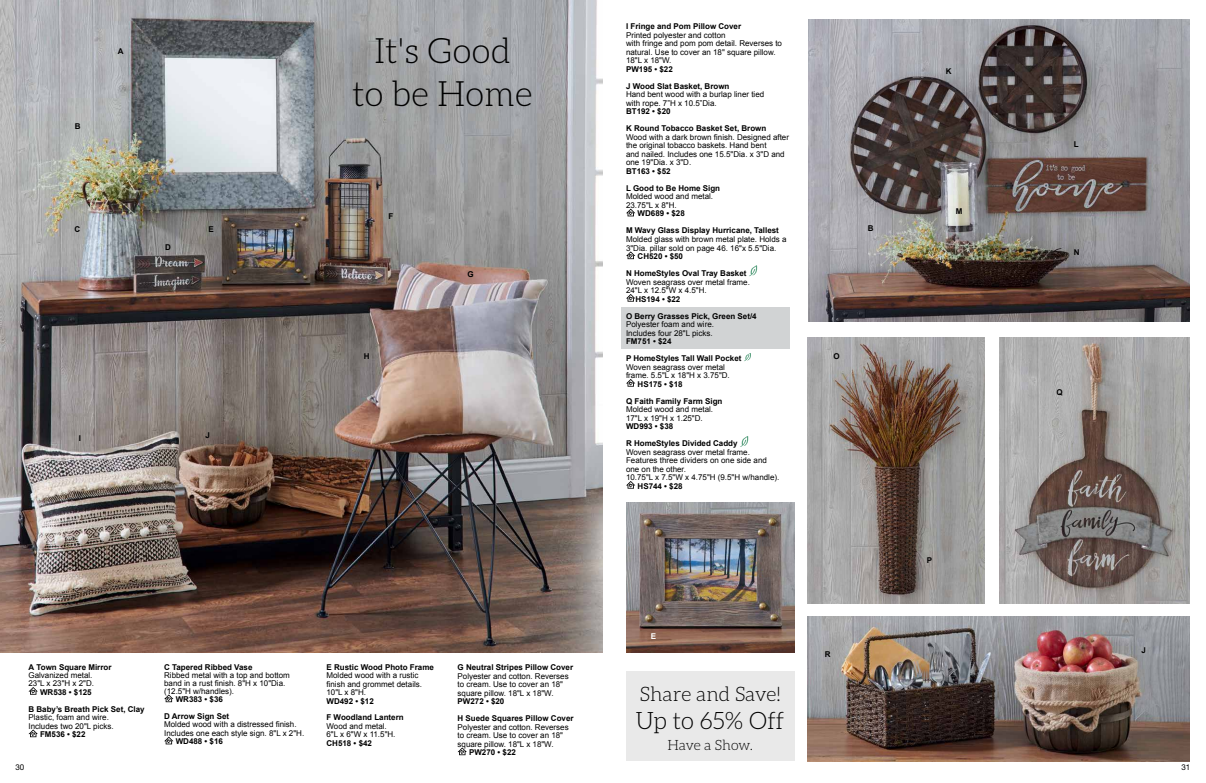
<style>
.page{position:relative;width:1206px;height:783px;background:#fff}
.page>*{position:absolute;margin:0;border:0;box-sizing:border-box;transform-origin:0 0}
.t1{font:300 35px/42.5px "Aleo";color:#000;text-align:center}
.t2{font:300 24px "Aleo";color:#000}
.t3{font:300 20px "Aleo";color:#000}
.t4{font:300 14.2px "Aleo";letter-spacing:-.01em;color:#000}
.t5{font:8px/8.5px "Arial";color:#000}
.t6{font:700 8px/17px "Arial";color:#000}
.t7{font:8px "Helvetica Neue LT Std";color:#000}
.t8{font:700 8px "Arial";color:#fff}
</style>
<div class="page">
<div style="left:622px;top:308px;width:168px;height:41px;background:#d1d3d4"></div>
<svg style="left:28px;top:687px;width:10px;height:8px"></svg>
<svg style="left:28px;top:729px;width:10px;height:8px"></svg>
<img style="left:0;top:0;width:603px;height:653px">
<svg style="left:164px;top:694px;width:9px;height:8px"></svg>
<svg style="left:164px;top:737px;width:9px;height:7px"></svg>
<svg style="left:458px;top:747px;width:9px;height:8px"></svg>
<svg style="left:626px;top:209px;width:9px;height:7px"></svg>
<svg style="left:626px;top:251px;width:9px;height:8px"></svg>
<svg style="left:749px;top:265px;width:8px;height:11px"></svg>
<svg style="left:626px;top:294px;width:9px;height:8px"></svg>
<svg style="left:744px;top:353px;width:7px;height:8px"></svg>
<svg style="left:626px;top:379px;width:9px;height:8px"></svg>
<svg style="left:740px;top:436px;width:8px;height:11px"></svg>
<svg style="left:626px;top:481px;width:9px;height:8px"></svg>
<img style="left:807px;top:337px;width:178px;height:267px">
<img style="left:999px;top:337px;width:190px;height:267px">
<img style="left:808px;top:19px;width:381px;height:303px">
<img style="left:807px;top:617px;width:382px;height:144px">
<div style="left:626px;top:672px;width:169px;height:89px;background:#e9e9e9"></div>
<img style="left:626px;top:502px;width:169px;height:151px">
<p class="t6" style="left:75px;top:118px;width:7px">B</p>
<p class="t6" style="left:118px;top:43px;width:7px">A</p>
<p class="t6" style="left:75px;top:221px;width:7px">C</p>
<p class="t6" style="left:165px;top:239px;width:7px">D</p>
<p class="t6" style="left:208px;top:221px;width:7px">E</p>
<p class="t6" style="left:79px;top:430px;width:4px">I</p>
<p class="t6" style="left:206px;top:427px;width:6px">J</p>
<h1 class="t1" style="left:352px;top:30px;width:182px">It's Good<br>to be Home</h1>
<p class="t6" style="left:388px;top:208px;width:6px">F</p>
<p class="t6" style="left:364px;top:348px;width:7px">H</p>
<p class="t6" style="left:468px;top:266px;width:8px">G</p>
<p class="t6" style="left:626px;top:18px;width:117px">I Fringe and Pom Pillow Cover</p>
<p class="t5" style="left:626px;top:31px;width:158px">Printed polyester and cotton<br>with fringe and pom pom detail. Reverses to natural. Use to cover an 18" square pillow.<br>18"L x 18"W.</p>
<p class="t6" style="left:626px;top:61px;width:105px">PW195 • $22<br>J Wood Slat Basket, Brown</p>
<p class="t5" style="left:626px;top:90px;width:140px">Hand bent wood with a burlap liner tied with rope. 7”H x 10.5”Dia.</p>
<p class="t6" style="left:626px;top:103px;width:142px">BT192 • $20<br>K Round Tobacco Basket Set, Brown</p>
<p class="t5" style="left:626px;top:133px;width:165px">Wood with a dark brown finish. Designed after the original tobacco baskets. Hand bent<br>and nailed. Includes one 15.5"Dia. x 3"D and one 19"Dia. x 3"D.</p>
<p class="t6" style="left:626px;top:163px;width:96px">BT163 • $52<br>L Good to Be Home Sign</p>
<p class="t5" style="left:626px;top:192px;width:89px">Molded wood and metal.<br>23.75"L x 8"H.</p>
<p class="t6" style="left:626px;top:205px;width:154px;text-indent:12px">WD689 • $28<br>M Wavy Glass Display Hurricane, Tallest</p>
<p class="t5" style="left:626px;top:235px;width:162px;line-height:8.8px">Molded glass with brown metal plate. Holds a<br>3"Dia. pillar sold on page 46. 16"x 5.5"Dia.</p>
<p class="t6" style="left:626px;top:248px;width:122px;text-indent:12px">CH520 • $50<br>N HomeStyles Oval Tray Basket</p>
<p class="t5" style="left:626px;top:278px;width:125px">Woven seagrass over metal frame.<br>24"L x 12.5"W x 4.5"H.</p>
<p class="t6" style="left:626px;top:291px;width:132px;text-indent:9px">HS194 • $22<br>O Berry Grasses Pick, Green Set/4</p>
<p class="t5" style="left:626px;top:320px;width:90px">Polyester foam and wire.<br>Includes four 28"L picks.</p>
<p class="t6" style="left:626px;top:333px;width:117px">FM751 • $24<br>P HomeStyles Tall Wall Pocket</p>
<p class="t5" style="left:626px;top:363px;width:105px">Woven seagrass over metal frame. 5.5"L x 18"H x 3.75"D.</p>
<p class="t6" style="left:626px;top:376px;width:98px;text-indent:12px">HS175 • $18<br>Q Faith Family Farm Sign</p>
<p class="t5" style="left:626px;top:405px;width:89px">Molded wood and metal.<br>17"L x 19"H x 1.25"D.</p>
<p class="t6" style="left:626px;top:418px;width:113px">WD993 • $38<br>R HomeStyles Divided Caddy</p>
<p class="t5" style="left:626px;top:448px;width:155px">Woven seagrass over metal frame.<br>Features three dividers on one side and one on the other.<br>10.75"L x 7.5"W x 4.75"H (9.5"H w/handle).</p>
<p class="t6" style="left:638px;top:478px;width:47px">HS744 • $28</p>
<p class="t6" style="left:868px;top:220px;width:7px">B</p>
<p class="t6" style="left:833px;top:348px;width:8px">O</p>
<p class="t6" style="left:28px;top:659px;width:84px">A Town Square Mirror</p>
<p class="t5" style="left:28px;top:671px;width:67px;line-height:8px">Galvanized metal.<br>23"L x 23"H x 2"D.</p>
<p class="t6" style="left:28px;top:684px;width:118px;text-indent:12px">WR538 • $125<br>B Baby’s Breath Pick Set, Clay</p>
<p class="t5" style="left:28px;top:713px;width:87px">Plastic, foam and wire.<br>Includes two 20"L picks.</p>
<p class="t6" style="left:40px;top:726px;width:47px">FM536 • $22</p>
<p class="t6" style="left:164px;top:659px;width:90px">C Tapered Ribbed Vase</p>
<p class="t5" style="left:164px;top:671px;width:127px;line-height:8px">Ribbed metal with a top and bottom band in a rust finish. 8"H x 10"Dia. (12.5"H w/handles).</p>
<p class="t6" style="left:164px;top:691px;width:67px;line-height:16.7px;text-indent:12px">WR383 • $36<br>D Arrow Sign Set</p>
<p class="t5" style="left:164px;top:720px;width:142px">Molded wood with a distressed finish.<br>Includes one each style sign. 8"L x 2"H.</p>
<p class="t6" style="left:176px;top:733px;width:49px">WD488 • $16</p>
<p class="t6" style="left:327px;top:659px;width:109px">E Rustic Wood Photo Frame</p>
<p class="t5" style="left:327px;top:672px;width:97px">Molded wood with a rustic finish and grommet details.<br>10"L x 8"H.</p>
<p class="t6" style="left:327px;top:693px;width:79px;line-height:16.7px">WD492 • $12<br>F Woodland Lantern</p>
<p class="t5" style="left:327px;top:722px;width:70px">Wood and metal.<br>6"L x 6"W x 11.5"H.</p>
<p class="t6" style="left:327px;top:735px;width:47px">CH518 • $42</p>
<p class="t6" style="left:458px;top:659px;width:117px">G Neutral Stripes Pillow Cover</p>
<p class="t5" style="left:458px;top:672px;width:113px">Polyester and cotton. Reverses to cream. Use to cover an 18" square pillow. 18"L x 18"W.</p>
<p class="t6" style="left:458px;top:693px;width:118px">PW272 • $20<br>H Suede Squares Pillow Cover</p>
<p class="t5" style="left:458px;top:723px;width:113px">Polyester and cotton. Reverses to cream. Use to cover an 18" square pillow. 18"L x 18"W.</p>
<p class="t6" style="left:469px;top:744px;width:48px">PW270 • $22</p>
<p class="t8" style="left:651px;top:631px;width:7px">E</p>
<h3 class="t3" style="left:640px;top:683px;width:142px">Share and Save!</h3>
<h2 class="t2" style="left:636px;top:707px;width:151px">Up to 65% Off</h2>
<h3 class="t4" style="left:667px;top:737px;width:87px">Have a Show.</h3>
<p class="t6" style="left:825px;top:646px;width:7px">R</p>
<p class="t6" style="left:946px;top:63px;width:7px">K</p>
<p class="t6" style="left:956px;top:203px;width:8px">M</p>
<p class="t6" style="left:927px;top:552px;width:7px">P</p>
<p class="t6" style="left:1074px;top:136px;width:6px">L</p>
<p class="t6" style="left:1074px;top:244px;width:7px">N</p>
<p class="t6" style="left:1057px;top:384px;width:8px">Q</p>
<p class="t6" style="left:1142px;top:642px;width:6px">J</p>
<p class="t7" style="left:15px;top:762px;width:10px">30</p>
<p class="t7" style="left:1181px;top:762px;width:10px">31</p>
</div>
